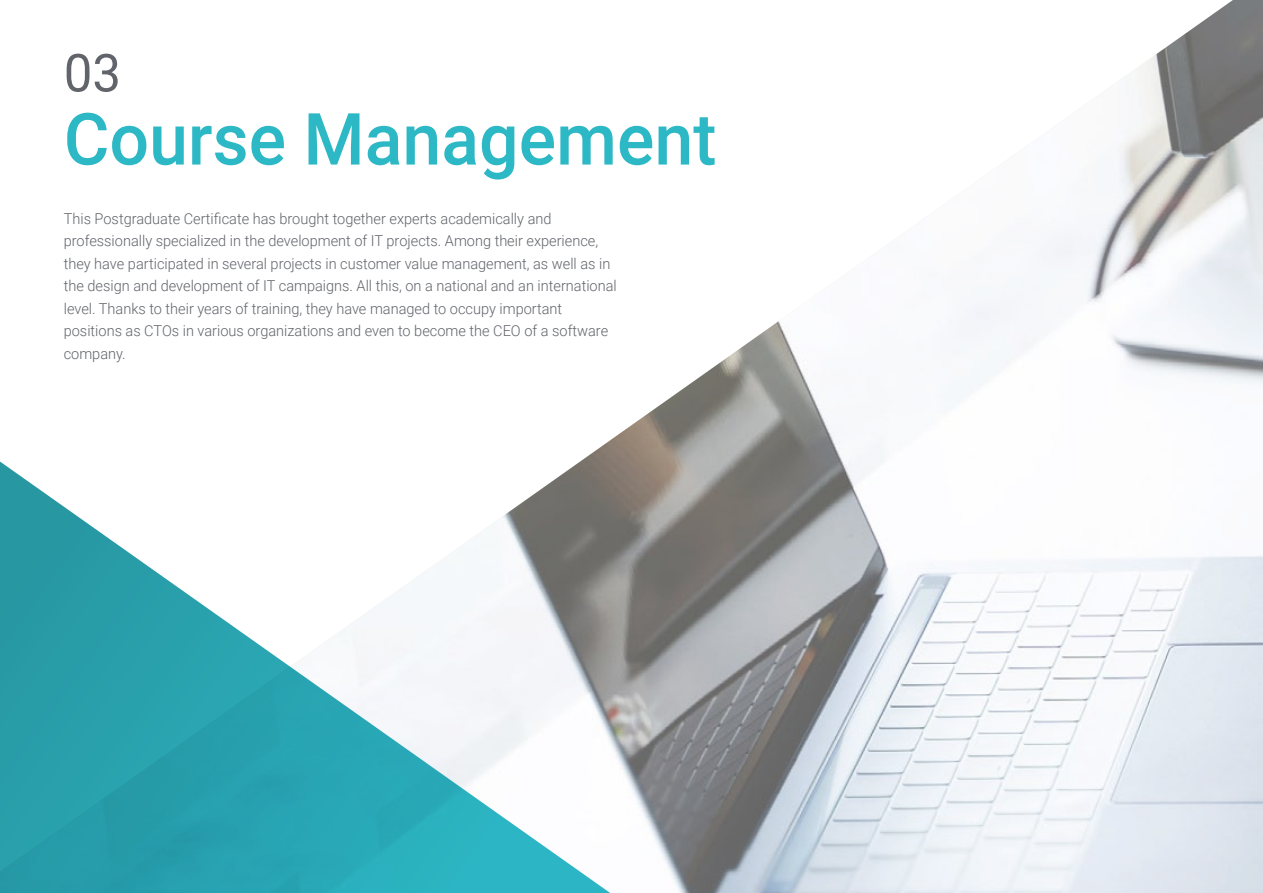
<style>
.page{position:relative;width:1263px;height:893px;background:#fff}
.page>*{position:absolute;margin:0;border:0;box-sizing:border-box;transform-origin:0 0}
.t1{font:500 72px "Roboto";color:#2db8c5}
.t2{font:52.5px "Roboto";color:#61646a}
.t3{font:300 15px/22.5px "Roboto";color:#61646a}
</style>
<div class="page">
<img style="left:602px;top:0;width:661px;height:893px">
<svg style="left:0;top:446px;width:640px;height:447px"></svg>
<h2 class="t2" style="left:64px;top:36px;width:59px">03</h2>
<h1 class="t1" style="left:64px;top:89px;width:654px">Course Management</h1>
<p class="t3" style="left:64px;top:207px;width:554px">This Postgraduate Certificate has brought together experts academically and professionally specialized in the development of IT projects. Among their experience, they have participated in several projects in customer value management, as well as in the design and development of IT campaigns. All this, on a national and an international level. Thanks to their years of training, they have managed to occupy important positions as CTOs in various organizations and even to become the CEO of a software company.</p>
</div>
